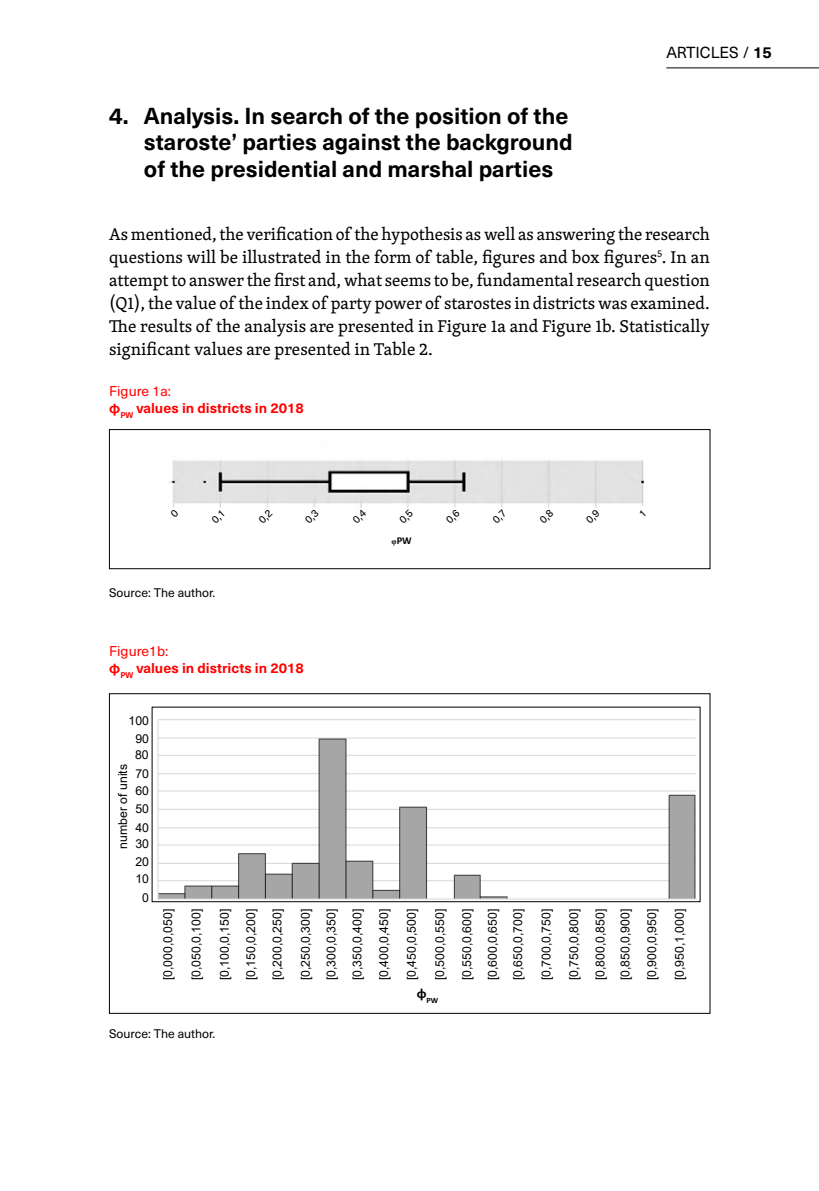
<style>
.page{position:relative;width:819px;height:1191px;background:#fff}
.page>*{position:absolute;margin:0;border:0;box-sizing:border-box;transform-origin:0 0}
.t1{font:700 22.75px/26.2px "Neue Haas Unica W1 G";color:#000}
.t2{font:17.5px/23.1px "Skolar Latin";color:#000;text-align:justify}
.t3{font:15.75px "Neue Haas Unica W1 G";letter-spacing:-.01em;color:#000}
.t4{font:700 14px/17.5px "Neue Haas Unica W1 G";color:#f00}
.t5{font:12.25px/26.1px "Arial";color:#000;text-align:justify}
.t6{font:12.25px "Neue Haas Unica W1 G";color:#000}
.t7{font:700 10.5px "Calibri";color:#000}
.t8{font:700 8.22px "Calibri";color:#000}
.s1{font-weight:700}
.s2{font-weight:400}
.s3{font-family:"Times New Roman";font-size:8.22px}
</style>
<div class="page">
<hr style="left:666px;top:67px;width:153px;height:1px;background:#000">
<img style="left:169px;top:459px;width:476px;height:49px">
<div style="left:109px;top:429px;width:601px;height:140px;border:1px solid #000"></div>
<img style="left:157px;top:719px;width:539px;height:181px">
<div style="left:152px;top:707px;width:548px;height:195px;border:1px solid #000"></div>
<h1 class="t1" style="left:144px;top:101px;width:430px;text-indent:-35px">4. Analysis. In search of the position of the staroste’ parties against the background of the presidential and marshal parties</h1>
<p class="t3" style="left:666px;top:40px;width:107px">ARTICLES / <span class="s1">15</span></p>
<p class="t2" style="left:109px;top:222px;width:602px">As mentioned, the verification of the hypothesis as well as answering the research questions will be illustrated in the form of table, figures and box figures<sup>5</sup>. In an attempt to answer the first and, what seems to be, fundamental research question (Q1), the value of the index of party power of starostes in districts was examined.<br>The results of the analysis are presented in Figure 1a and Figure 1b. Statistically significant values are presented in Table 2.</p>
<p class="t4" style="left:109px;top:381px;width:196px"><span class="s2">Figure 1a:<br></span>φ<sub>PW</sub> values in districts in 2018</p>
<p class="t6" style="left:109px;top:583px;width:108px">Source: The author.</p>
<p class="t4" style="left:109px;top:641px;width:196px"><span class="s2">Figure1b:<br></span>φ<sub>PW</sub> values in districts in 2018</p>
<p class="t5" style="left:129px;top:707px;width:22px">100</p>
<p class="t5" style="left:135px;top:725px;width:15px">90</p>
<p class="t5" style="left:110px;top:848px;width:86px;rotate:-90deg">number of units</p>
<p class="t5" style="left:135px;top:742px;width:15px">80</p>
<p class="t5" style="left:135px;top:760px;width:15px">70</p>
<p class="t5" style="left:135px;top:778px;width:15px">60</p>
<p class="t5" style="left:135px;top:795px;width:15px">50</p>
<p class="t5" style="left:135px;top:814px;width:15px">40</p>
<p class="t5" style="left:135px;top:831px;width:15px">30</p>
<p class="t5" style="left:135px;top:849px;width:15px">20</p>
<p class="t5" style="left:135px;top:866px;width:15px">10</p>
<p class="t5" style="left:142px;top:884px;width:8px">0</p>
<p class="t7" style="left:391px;top:533px;width:22px"><span class="s3">φ</span>PW</p>
<p class="t5" style="left:155px;top:980px;width:73px;rotate:-90deg">[0,000,0,050]</p>
<p class="t5" style="left:183px;top:980px;width:73px;rotate:-90deg">[0,050,0,100]</p>
<p class="t5" style="left:211px;top:980px;width:73px;rotate:-90deg">[0,100,0,150] [0,150,0,200] [0,200,0,250]</p>
<p class="t5" style="left:292px;top:980px;width:73px;rotate:-90deg">[0,250,0,300] [0,300,0,350] [0,350,0,400] [0,400,0,450]</p>
<p class="t5" style="left:398px;top:980px;width:73px;rotate:-90deg">[0,450,0,500]</p>
<p class="t5" style="left:427px;top:980px;width:73px;rotate:-90deg">[0,500,0,550] [0,550,0,600] [0,600,0,650] [0,650,0,700]</p>
<p class="t5" style="left:533px;top:980px;width:73px;rotate:-90deg">[0,700,0,750]</p>
<p class="t5" style="left:560px;top:980px;width:73px;rotate:-90deg">[0,750,0,800] [0,800,0,850]</p>
<p class="t5" style="left:611px;top:980px;width:73px;line-height:26.8px;rotate:-90deg">[0,850,0,900] [0,900,0,950]</p>
<p class="t5" style="left:666px;top:980px;width:73px;rotate:-90deg">[0,950,1,000]</p>
<p class="t8" style="left:416px;top:994px;width:23px"><sup>φ</sup>PW</p>
<p class="t6" style="left:109px;top:1024px;width:108px">Source: The author.</p>
</div>
